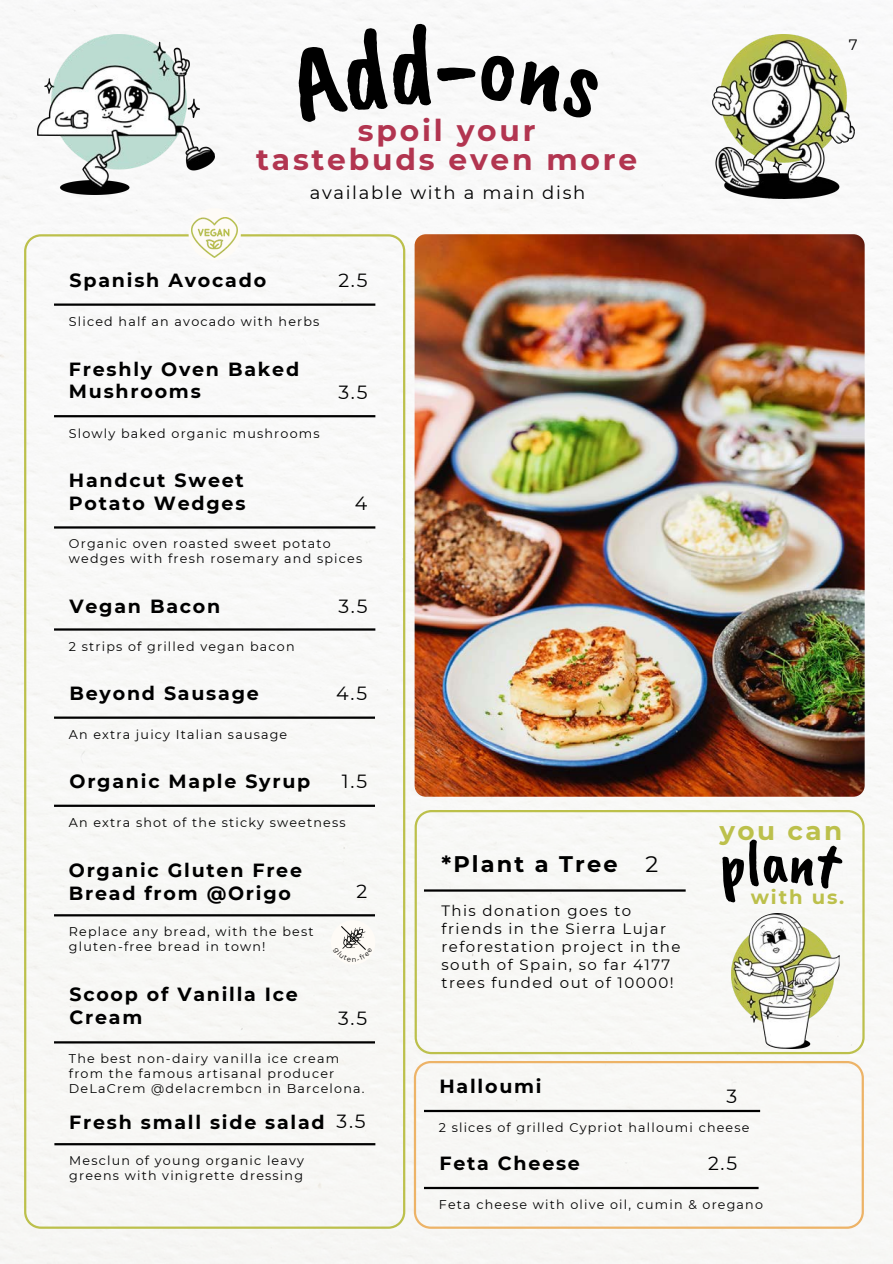
<style>
.page{position:relative;width:893px;height:1264px;background:#fff}
.page>*{position:absolute;margin:0;border:0;box-sizing:border-box;transform-origin:0 0}
.t1{font:700 29.7px/29.2px "Montserrat";letter-spacing:.095em;color:#b23550;text-align:center}
.t2{font:700 26.25px "Montserrat";letter-spacing:.095em;color:#bcc04b}
.t3{font:700 22.5px "Montserrat";letter-spacing:.095em;color:#000}
.t4{font:22.5px "Montserrat";color:#000}
.t5{font:700 19.5px "Montserrat";letter-spacing:.095em;color:#bcc04b}
.t6{font:700 19.05px/22.5px "Montserrat";letter-spacing:.095em;color:#000}
.t7{font:19.05px "Montserrat";color:#000}
.t8{font:18px "Montserrat";letter-spacing:.095em;color:#000}
.t9{font:15px/18px "Montserrat";letter-spacing:.095em;color:#000}
.t10{font:12.75px/14.9px "Montserrat";letter-spacing:.095em;color:#000}
</style>
<div class="page">
<img style="left:0;top:0;width:892px;height:1263px">
<div style="left:24px;top:234px;width:381px;height:994px;background:#f8f8f6"></div>
<hr style="left:54px;top:303px;width:321px;height:3px;background:#000">
<hr style="left:54px;top:415px;width:321px;height:2px;background:#000">
<hr style="left:54px;top:526px;width:321px;height:2px;background:#000">
<hr style="left:54px;top:628px;width:321px;height:2px;background:#000">
<hr style="left:54px;top:716px;width:321px;height:2px;background:#000">
<hr style="left:54px;top:804px;width:321px;height:3px;background:#000">
<hr style="left:54px;top:914px;width:321px;height:2px;background:#000">
<hr style="left:54px;top:1041px;width:321px;height:2px;background:#000">
<hr style="left:54px;top:1143px;width:321px;height:2px;background:#000">
<div style="left:414px;top:810px;width:450px;height:244px;background:#f8f8f6"></div>
<hr style="left:424px;top:889px;width:261px;height:2px;background:#000">
<div style="left:188px;top:208px;width:53px;height:52px;background:#fefbf6;border-radius:50%"></div>
<img style="left:192px;top:217px;width:45px;height:41px">
<img style="left:38px;top:35px;width:177px;height:159px">
<img style="left:712px;top:35px;width:142px;height:164px">
<img style="left:414px;top:234px;width:450px;height:562px;border-radius:11px">
<div style="left:414px;top:1060px;width:449px;height:168px;background:#f7f7f5"></div>
<hr style="left:424px;top:1109px;width:336px;height:3px;background:#000">
<img style="left:731px;top:913px;width:108px;height:135px">
<hr style="left:424px;top:1186px;width:334px;height:3px;background:#000">
<div style="left:331px;top:920px;width:44px;height:44px;background:#fefbf6;border-radius:50%"></div>
<img style="left:341px;top:926px;width:24px;height:21px">
<div style="left:719px;top:838px;width:125px;height:65px;background:#f8f8f6"></div>
<svg style="left:333px;top:947px;width:39px;height:15px"></svg>
<svg style="left:286px;top:22px;width:145px;height:102px"></svg>
<svg style="left:437px;top:54px;width:164px;height:67px"></svg>
<h1 class="t1" style="left:256px;top:115px;width:382px">spoil your<br>tastebuds even more</h1>
<h3 class="t8" style="left:310px;top:182px;width:277px">available with a main dish</h3>
<h3 class="t6" style="left:69px;top:269px;width:198px">Spanish Avocado</h3>
<p class="t10" style="left:69px;top:313px;width:252px">Sliced half an avocado with herbs</p>
<h3 class="t6" style="left:69px;top:358px;width:232px">Freshly Oven Baked<br>Mushrooms</h3>
<p class="t10" style="left:69px;top:425px;width:252px">Slowly baked organic mushrooms</p>
<h3 class="t7" style="left:338px;top:269px;width:31px">2.5</h3>
<h3 class="t7" style="left:338px;top:380px;width:31px">3.5</h3>
<h3 class="t6" style="left:69px;top:469px;width:178px">Handcut Sweet<br>Potato Wedges</h3>
<p class="t10" style="left:69px;top:536px;width:295px">Organic oven roasted sweet potato wedges with fresh rosemary and spices</p>
<h3 class="t7" style="left:355px;top:491px;width:14px">4</h3>
<h3 class="t6" style="left:69px;top:595px;width:152px">Vegan Bacon</h3>
<p class="t10" style="left:69px;top:639px;width:227px">2 strips of grilled vegan bacon</p>
<h3 class="t6" style="left:69px;top:682px;width:191px">Beyond Sausage</h3>
<p class="t10" style="left:69px;top:727px;width:220px">An extra juicy Italian sausage</p>
<h3 class="t7" style="left:338px;top:595px;width:31px">3.5</h3>
<h3 class="t7" style="left:336px;top:681px;width:32px">4.5</h3>
<h3 class="t6" style="left:69px;top:770px;width:242px">Organic Maple Syrup</h3>
<p class="t10" style="left:69px;top:814px;width:278px">An extra shot of the sticky sweetness</p>
<h3 class="t7" style="left:342px;top:769px;width:27px">1.5</h3>
<p class="t9" style="left:848px;top:36px;width:10px">7</p>
<h2 class="t2" style="left:719px;top:815px;width:124px">you can</h2>
<h3 class="t6" style="left:69px;top:859px;width:235px">Organic Gluten Free<br>Bread from @Origo</h3>
<p class="t10" style="left:69px;top:924px;width:246px">Replace any bread, with the best gluten-free bread in town!</p>
<h3 class="t7" style="left:356px;top:879px;width:12px">2</h3>
<h3 class="t6" style="left:69px;top:983px;width:230px">Scoop of Vanilla Ice<br>Cream</h3>
<p class="t10" style="left:69px;top:1051px;width:297px">The best non-dairy vanilla ice cream from the famous artisanal producer<br>DeLaCrem @delacrembcn in Barcelona.</p>
<h3 class="t7" style="left:338px;top:1006px;width:31px">3.5</h3>
<h3 class="t6" style="left:69px;top:1110px;width:257px">Fresh small side salad</h3>
<p class="t10" style="left:69px;top:1153px;width:236px">Mesclun of young organic leavy greens with vinigrette dressing</p>
<h3 class="t7" style="left:336px;top:1109px;width:31px">3.5</h3>
<h3 class="t3" style="left:441px;top:850px;width:177px">*Plant a Tree</h3>
<p class="t9" style="left:441px;top:901px;width:240px">This donation goes to friends in the Sierra Lujar reforestation project in the south of Spain, so far 4177 trees funded out of 10000!</p>
<h3 class="t4" style="left:645px;top:850px;width:14px">2</h3>
<h3 class="t5" style="left:750px;top:884px;width:95px">with us.</h3>
<h3 class="t6" style="left:439px;top:1075px;width:104px">Halloumi</h3>
<p class="t10" style="left:439px;top:1120px;width:312px">2 slices of grilled Cypriot halloumi cheese</p>
<h3 class="t7" style="left:726px;top:1084px;width:12px">3</h3>
<h3 class="t6" style="left:439px;top:1152px;width:142px">Feta Cheese</h3>
<p class="t10" style="left:439px;top:1197px;width:326px">Feta cheese with olive oil, cumin &amp; oregano</p>
<h3 class="t7" style="left:708px;top:1151px;width:31px">2.5</h3>
</div>
